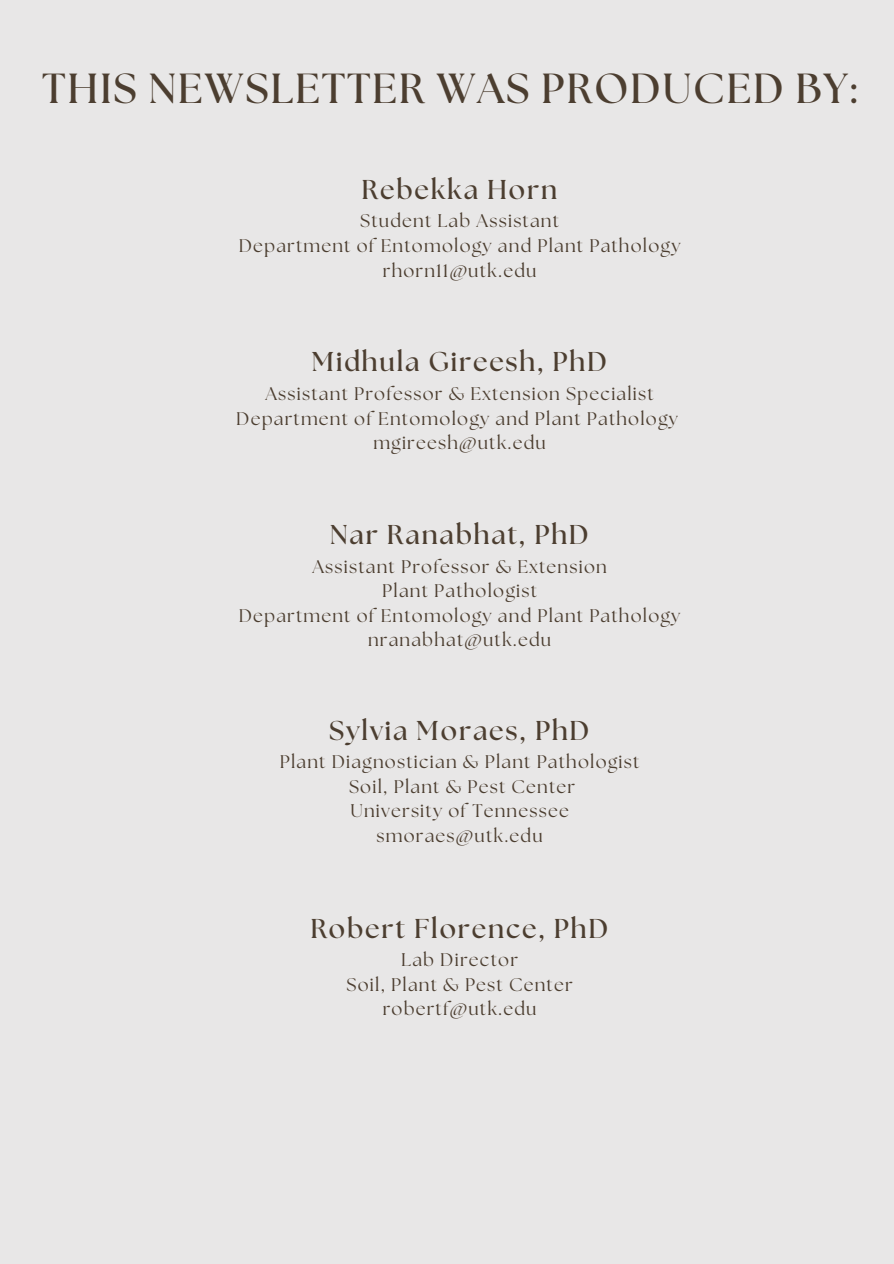
<style>
.page{position:relative;width:894px;height:1264px;background:#fff}
.page>*{position:absolute;margin:0;border:0;box-sizing:border-box;transform-origin:0 0}
.t1{font:700 42px "The Seasons";letter-spacing:.04em;color:#4c3e30}
.t2{font:700 27.15px "The Seasons";letter-spacing:.065em;color:#4c3e30}
.t3{font:18.3px "The Seasons";letter-spacing:.065em;color:#4c3e30}
</style>
<div class="page">
<div style="left:0;top:0;width:893px;height:1263px;background:#e8e7e7"></div>
<h1 class="t1" style="left:42px;top:69px;width:815px">THIS NEWSLETTER WAS PRODUCED BY:</h1>
<p class="t2" style="left:361px;top:177px;width:197px">Rebekka Horn</p>
<p class="t3" style="left:360px;top:213px;width:200px">Student Lab Assistant</p>
<p class="t3" style="left:239px;top:237px;width:443px">Department of Entomology and Plant Pathology</p>
<p class="t3" style="left:383px;top:262px;width:155px">rhorn11@utk.edu</p>
<p class="t2" style="left:311px;top:349px;width:297px">Midhula Gireesh, PhD</p>
<p class="t3" style="left:265px;top:385px;width:390px">Assistant Professor &amp; Extension Specialist</p>
<p class="t3" style="left:236px;top:410px;width:443px">Department of Entomology and Plant Pathology</p>
<p class="t3" style="left:373px;top:434px;width:174px">mgireesh@utk.edu</p>
<p class="t2" style="left:330px;top:522px;width:260px">Nar Ranabhat, PhD</p>
<p class="t3" style="left:312px;top:558px;width:296px">Assistant Professor &amp; Extension</p>
<p class="t3" style="left:382px;top:582px;width:156px">Plant Pathologist</p>
<p class="t3" style="left:239px;top:607px;width:443px">Department of Entomology and Plant Pathology</p>
<p class="t3" style="left:368px;top:631px;width:185px">nranabhat@utk.edu</p>
<p class="t2" style="left:329px;top:718px;width:262px">Sylvia Moraes, PhD</p>
<p class="t3" style="left:280px;top:753px;width:361px">Plant Diagnostician &amp; Plant Pathologist</p>
<p class="t3" style="left:349px;top:778px;width:228px">Soil, Plant &amp; Pest Center</p>
<p class="t3" style="left:350px;top:802px;width:220px">University of Tennessee</p>
<p class="t3" style="left:376px;top:827px;width:168px">smoraes@utk.edu</p>
<p class="t2" style="left:310px;top:916px;width:299px">Robert Florence, PhD</p>
<p class="t3" style="left:401px;top:951px;width:118px">Lab Director</p>
<p class="t3" style="left:346px;top:976px;width:228px">Soil, Plant &amp; Pest Center</p>
<p class="t3" style="left:382px;top:1000px;width:155px">robertf@utk.edu</p>
</div>
